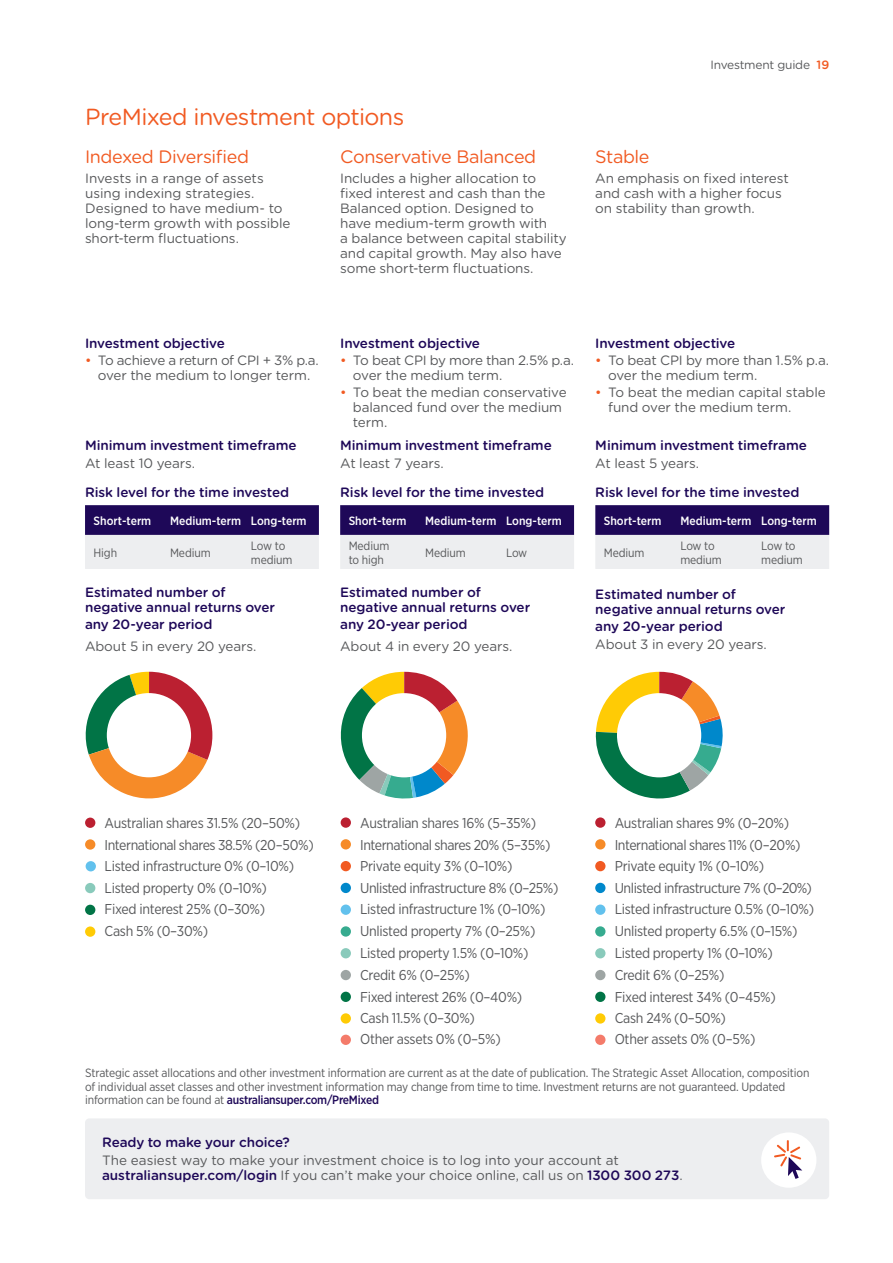
<style>
.page{position:relative;width:893px;height:1263px;background:#fff}
.page>*{position:absolute;margin:0;border:0;box-sizing:border-box;transform-origin:0 0}
.t1{font:23.25px "Gotham Rounded";letter-spacing:-.025em;color:#f15a22}
.t2{font:18px "Gotham Rounded";letter-spacing:-.025em;color:#f15a22}
.t3{font:14.25px/21.8px "Gotham Narrow";letter-spacing:-.02em;color:#58595b}
.t4{font:13.5px/15px "Gotham Rounded";letter-spacing:-.01em;color:#58595b}
.t5{font:500 13.5px/15px "Gotham Rounded";letter-spacing:-.005em;color:#1e0858}
.t6{font:12px/13.5px "Gotham Narrow";letter-spacing:-.01em;color:#58595b}
.t7{font:500 12px "Gotham Narrow";color:#fff}
.t8{font:12px "Gotham Rounded";letter-spacing:-.02em;color:#58595b}
.s1{font-weight:500;color:#f15a22}
.s2{color:#f15a22}
.s3{font-weight:500;color:#1e0858}
</style>
<div class="page">
<svg style="left:85px;top:505px;width:234px;height:64px;background:#8c83a9"></svg>
<svg style="left:595px;top:505px;width:234px;height:64px;background:#8d83a9"></svg>
<svg style="left:340px;top:505px;width:234px;height:64px;background:#8d83a9"></svg>
<svg style="left:85px;top:672px;width:127px;height:127px"></svg>
<div style="left:107px;top:693px;width:84px;height:84px;background:#fff;border-radius:50%"></div>
<svg style="left:340px;top:672px;width:128px;height:127px"></svg>
<div style="left:362px;top:693px;width:84px;height:84px;background:#fff;border-radius:50%"></div>
<svg style="left:596px;top:672px;width:127px;height:127px"></svg>
<div style="left:617px;top:693px;width:84px;height:84px;background:#fff;border-radius:50%"></div>
<div style="left:85px;top:839px;width:10px;height:11px;background:#f68b28;border-radius:50%"></div>
<div style="left:85px;top:883px;width:10px;height:10px;background:#89cabb;border-radius:50%"></div>
<div style="left:85px;top:905px;width:10px;height:10px;background:#017446;border-radius:50%"></div>
<div style="left:85px;top:926px;width:10px;height:11px;background:#ffcb05;border-radius:50%"></div>
<div style="left:85px;top:817px;width:10px;height:11px;background:#bb2031;border-radius:50%"></div>
<div style="left:86px;top:861px;width:10px;height:10px;background:#62c1ed;border-radius:50%"></div>
<div style="left:341px;top:839px;width:10px;height:10px;background:#f68b28;border-radius:50%"></div>
<div style="left:341px;top:861px;width:10px;height:10px;background:#f15a22;border-radius:50%"></div>
<div style="left:341px;top:883px;width:10px;height:10px;background:#0088cb;border-radius:50%"></div>
<div style="left:341px;top:904px;width:10px;height:11px;background:#62c1ed;border-radius:50%"></div>
<div style="left:341px;top:926px;width:10px;height:11px;background:#36ab8f;border-radius:50%"></div>
<div style="left:341px;top:948px;width:10px;height:10px;background:#89cabb;border-radius:50%"></div>
<div style="left:341px;top:970px;width:10px;height:10px;background:#9ea5a4;border-radius:50%"></div>
<div style="left:341px;top:817px;width:10px;height:11px;background:#bb2031;border-radius:50%"></div>
<div style="left:341px;top:992px;width:10px;height:10px;background:#017446;border-radius:50%"></div>
<div style="left:341px;top:1013px;width:10px;height:10px;background:#ffcb05;border-radius:50%"></div>
<div style="left:341px;top:1035px;width:10px;height:10px;background:#f47b6a;border-radius:50%"></div>
<div style="left:595px;top:839px;width:10px;height:10px;background:#f68b28;border-radius:50%"></div>
<div style="left:595px;top:861px;width:10px;height:10px;background:#f15a22;border-radius:50%"></div>
<div style="left:595px;top:883px;width:10px;height:10px;background:#0088cb;border-radius:50%"></div>
<div style="left:595px;top:904px;width:10px;height:11px;background:#62c1ed;border-radius:50%"></div>
<div style="left:595px;top:926px;width:10px;height:11px;background:#36ab8f;border-radius:50%"></div>
<div style="left:595px;top:948px;width:10px;height:10px;background:#89cabb;border-radius:50%"></div>
<div style="left:595px;top:970px;width:10px;height:10px;background:#9ea5a4;border-radius:50%"></div>
<div style="left:595px;top:817px;width:10px;height:11px;background:#bb2031;border-radius:50%"></div>
<div style="left:595px;top:992px;width:10px;height:10px;background:#017446;border-radius:50%"></div>
<div style="left:595px;top:1013px;width:10px;height:10px;background:#ffcb05;border-radius:50%"></div>
<div style="left:595px;top:1035px;width:10px;height:10px;background:#f47b6a;border-radius:50%"></div>
<div style="left:85px;top:1118px;width:744px;height:81px;background:#edeef0;border-radius:4px"></div>
<div style="left:761px;top:1132px;width:55px;height:56px;background:#fff;border-radius:50%"></div>
<svg style="left:774px;top:1140px;width:28px;height:39px"></svg>
<h1 class="t1" style="left:85px;top:101px;width:321px">PreMixed investment options</h1>
<h2 class="t2" style="left:85px;top:145px;width:166px">Indexed Diversified</h2>
<p class="t4" style="left:85px;top:170px;width:207px">Invests in a range of assets using indexing strategies.<br>Designed to have medium- to long-term growth with possible short-term fluctuations.</p>
<h2 class="t2" style="left:340px;top:145px;width:198px">Conservative Balanced</h2>
<p class="t4" style="left:340px;top:170px;width:228px">Includes a higher allocation to fixed interest and cash than the<br>Balanced option. Designed to have medium-term growth with<br>a balance between capital stability and capital growth. May also have some short-term fluctuations.</p>
<p class="t8" style="left:711px;top:57px;width:120px">Investment guide <span class="s1">19</span></p>
<h2 class="t2" style="left:595px;top:145px;width:56px">Stable</h2>
<p class="t4" style="left:595px;top:169px;width:195px;line-height:15.5px">An emphasis on fixed interest and cash with a higher focus on stability than growth.</p>
<p class="t5" style="left:85px;top:335px;width:141px">Investment objective</p>
<p class="t4" style="left:85px;top:352px;width:235px;text-align:center"><span class="s2">•</span> To achieve a return of CPI + 3% p.a. over the medium to longer term.</p>
<p class="t5" style="left:85px;top:437px;width:213px">Minimum investment timeframe</p>
<p class="t4" style="left:85px;top:455px;width:112px">At least 10 years.</p>
<p class="t5" style="left:85px;top:484px;width:206px">Risk level for the time invested</p>
<p class="t7" style="left:94px;top:513px;width:59px">Short-term</p>
<p class="t7" style="left:170px;top:513px;width:138px">Medium-term Long-term</p>
<p class="t6" style="left:94px;top:545px;width:25px">High</p>
<p class="t6" style="left:170px;top:545px;width:42px">Medium</p>
<p class="t6" style="left:251px;top:539px;width:43px">Low to medium</p>
<p class="t5" style="left:85px;top:584px;width:192px">Estimated number of negative annual returns over</p>
<p class="t5" style="left:85px;top:616px;width:129px">any 20-year period</p>
<p class="t4" style="left:85px;top:638px;width:173px">About 5 in every 20 years.</p>
<p class="t5" style="left:340px;top:335px;width:141px">Investment objective</p>
<p class="t4" style="left:353px;top:352px;width:223px;text-indent:-13px"><span class="s2">•</span> To beat CPI by more than 2.5% p.a. over the medium term.</p>
<p class="t4" style="left:353px;top:384px;width:215px;text-indent:-13px"><span class="s2">•</span> To beat the median conservative balanced fund over the medium term.</p>
<p class="t5" style="left:340px;top:437px;width:213px">Minimum investment timeframe</p>
<p class="t4" style="left:340px;top:455px;width:105px">At least 7 years.</p>
<p class="t5" style="left:340px;top:484px;width:206px">Risk level for the time invested</p>
<p class="t7" style="left:349px;top:513px;width:59px">Short-term</p>
<p class="t7" style="left:425px;top:513px;width:138px">Medium-term Long-term</p>
<p class="t6" style="left:349px;top:539px;width:42px">Medium to high</p>
<p class="t6" style="left:425px;top:545px;width:42px">Medium</p>
<p class="t6" style="left:506px;top:545px;width:23px">Low</p>
<p class="t5" style="left:340px;top:584px;width:192px">Estimated number of negative annual returns over</p>
<p class="t5" style="left:340px;top:616px;width:129px">any 20-year period</p>
<p class="t4" style="left:340px;top:638px;width:174px">About 4 in every 20 years.</p>
<p class="t5" style="left:595px;top:335px;width:141px">Investment objective</p>
<p class="t4" style="left:608px;top:352px;width:223px;text-indent:-13px"><span class="s2">•</span> To beat CPI by more than 1.5% p.a. over the medium term.</p>
<p class="t4" style="left:608px;top:384px;width:219px;text-indent:-13px"><span class="s2">•</span> To beat the median capital stable fund over the medium term.</p>
<p class="t5" style="left:595px;top:437px;width:213px">Minimum investment timeframe</p>
<p class="t4" style="left:595px;top:455px;width:105px">At least 5 years.</p>
<p class="t5" style="left:595px;top:484px;width:206px">Risk level for the time invested</p>
<p class="t7" style="left:604px;top:513px;width:59px">Short-term</p>
<p class="t7" style="left:680px;top:513px;width:138px">Medium-term Long-term</p>
<p class="t6" style="left:604px;top:545px;width:42px">Medium</p>
<p class="t6" style="left:680px;top:539px;width:43px">Low to medium</p>
<p class="t6" style="left:761px;top:539px;width:43px">Low to medium</p>
<p class="t5" style="left:595px;top:586px;width:192px">Estimated number of negative annual returns over</p>
<p class="t5" style="left:595px;top:618px;width:129px">any 20-year period</p>
<p class="t4" style="left:595px;top:636px;width:173px">About 3 in every 20 years.</p>
<p class="t3" style="left:105px;top:812px;width:197px">Australian shares 31.5% (20–50%)</p>
<p class="t3" style="left:105px;top:855px;width:191px">Listed infrastructure 0% (0–10%)</p>
<p class="t3" style="left:105px;top:833px;width:211px">International shares 38.5% (20–50%)</p>
<p class="t3" style="left:105px;top:876px;width:164px">Listed property 0% (0–10%)<br>Fixed interest 25% (0–30%)<br>Cash 5% (0–30%)</p>
<p class="t3" style="left:360px;top:811px;width:177px">Australian shares 16% (5–35%)</p>
<p class="t3" style="left:360px;top:833px;width:200px">International shares 20% (5–35%)<br>Private equity 3% (0–10%)<br>Unlisted infrastructure 8% (0–25%)<br>Listed infrastructure 1% (0–10%)<br>Unlisted property 7% (0–25%)<br>Listed property 1.5% (0–10%)<br>Credit 6% (0–25%)</p>
<p class="t3" style="left:360px;top:986px;width:164px;line-height:21.3px">Fixed interest 26% (0–40%)<br>Cash 11.5% (0–30%)<br>Other assets 0% (0–5%)</p>
<p class="t3" style="left:615px;top:811px;width:176px">Australian shares 9% (0–20%)</p>
<p class="t3" style="left:615px;top:833px;width:201px">International shares 11% (0–20%)<br>Private equity 1% (0–10%)<br>Unlisted infrastructure 7% (0–20%)<br>Listed infrastructure 0.5% (0–10%)<br>Unlisted property 6.5% (0–15%)<br>Listed property 1% (0–10%)<br>Credit 6% (0–25%)</p>
<p class="t3" style="left:615px;top:986px;width:163px;line-height:21.3px">Fixed interest 34% (0–45%)<br>Cash 24% (0–50%)<br>Other assets 0% (0–5%)</p>
<p class="t6" style="left:85px;top:1066px;width:726px">Strategic asset allocations and other investment information are current as at the date of publication. The Strategic Asset Allocation, composition of individual asset classes and other investment information may change from time to time. Investment returns are not guaranteed. Updated information can be found at <span class="s3">australiansuper.com/PreMixed</span></p>
<p class="t5" style="left:102px;top:1134px;width:189px">Ready to make your choice?</p>
<p class="t4" style="left:102px;top:1151px;width:582px;line-height:15.8px">The easiest way to make your investment choice is to log into your account at <span class="s3">australiansuper.com/login</span> If you can’t make your choice online, call us on <span class="s3">1300 300 273</span>.</p>
</div>
